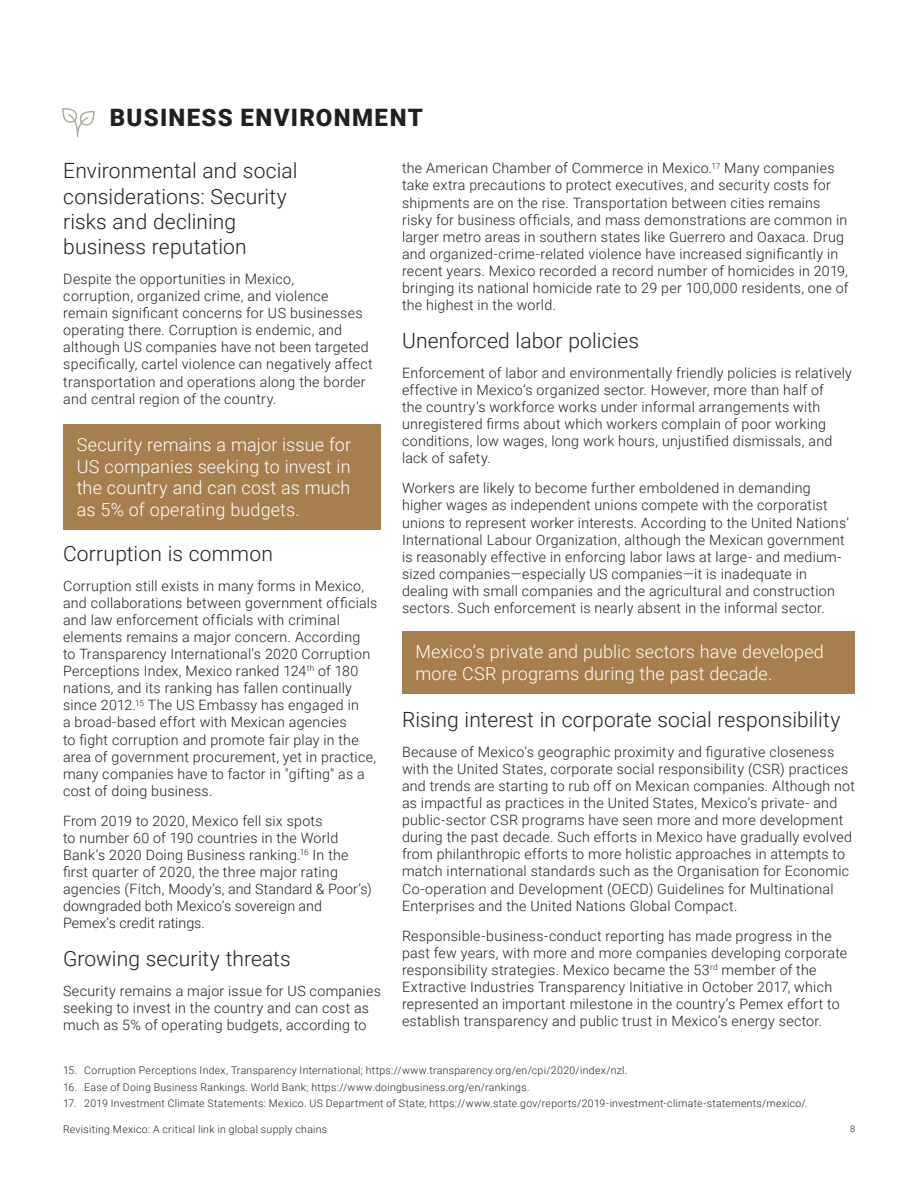
<style>
.page{position:relative;width:918px;height:1188px;background:#fff}
.page>*{position:absolute;margin:0;border:0;box-sizing:border-box;transform-origin:0 0}
.Body{font:900 24px "Roboto";letter-spacing:.055em;color:#231f20}
.Body-2{font:300 21px/25.2px "Roboto";letter-spacing:.005em;color:#231f20}
.Intro_text{font:300 18px/21.6px "Roboto";letter-spacing:.01em;color:#fff;text-align:justify}
.Body-3{font:300 14.25px/17.1px "Roboto";letter-spacing:.02em;color:#231f20}
.Note{font:300 10.5px "Roboto";letter-spacing:.03em;color:#231f20}
.t1{font:300 9px "Roboto";color:#231f20}
</style>
<div class="page">
<div style="left:63px;top:424px;width:318px;height:105px;background:#a77e4e"></div>
<div style="left:402px;top:631px;width:453px;height:62px;background:#a77e4e"></div>
<svg style="left:62px;top:108px;width:32px;height:29px"></svg>
<p class="Body" style="left:110px;top:101px;width:314px">BUSINESS ENVIRONMENT</p>
<p class="Body-2" style="left:63px;top:158px;width:236px">Environmental and social considerations: Security risks and declining business reputation</p>
<p class="Body-3" style="left:63px;top:270px;width:311px">Despite the opportunities in Mexico,<br>corruption, organized crime, and violence remain significant concerns for US businesses operating there. Corruption is endemic, and although US companies have not been targeted specifically, cartel violence can negatively affect transportation and operations along the border and central region of the country.</p>
<p class="Intro_text" style="left:77px;top:433px;width:276px">Security remains a major issue for US companies seeking to invest in the country and can cost as much as 5% of operating budgets.</p>
<p class="Body-2" style="left:63px;top:540px;width:212px">Corruption is common</p>
<p class="Body-3" style="left:63px;top:576px;width:316px">Corruption still exists in many forms in Mexico, and collaborations between government officials and law enforcement officials with criminal elements remains a major concern. According<br>to Transparency International’s 2020 Corruption Perceptions Index, Mexico ranked 124<sup>th</sup> of 180 nations, and its ranking has fallen continually since 2012.<sup>15</sup> The US Embassy has engaged in<br>a broad-based effort with Mexican agencies<br>to fight corruption and promote fair play in the area of government procurement, yet in practice, many companies have to factor in "gifting" as a cost of doing business.</p>
<p class="Body-3" style="left:63px;top:812px;width:310px">From 2019 to 2020, Mexico fell six spots<br>to number 60 of 190 countries in the World Bank’s 2020 Doing Business ranking.<sup>16</sup> In the first quarter of 2020, the three major rating agencies (Fitch, Moody’s, and Standard &amp; Poor’s) downgraded both Mexico’s sovereign and Pemex’s credit ratings.</p>
<p class="Body-2" style="left:63px;top:945px;width:229px">Growing security threats</p>
<p class="Body-3" style="left:63px;top:982px;width:319px">Security remains a major issue for US companies seeking to invest in the country and can cost as much as 5% of operating budgets, according to</p>
<p class="Body-3" style="left:402px;top:159px;width:448px">the American Chamber of Commerce in Mexico.<sup>17</sup> Many companies take extra precautions to protect executives, and security costs for shipments are on the rise. Transportation between cities remains risky for business officials, and mass demonstrations are common in larger metro areas in southern states like Guerrero and Oaxaca. Drug and organized-crime-related violence have increased significantly in recent years. Mexico recorded a record number of homicides in 2019, bringing its national homicide rate to 29 per 100,000 residents, one of the highest in the world.</p>
<p class="Body-2" style="left:402px;top:327px;width:239px">Unenforced labor policies</p>
<p class="Body-3" style="left:402px;top:364px;width:451px">Enforcement of labor and environmentally friendly policies is relatively effective in Mexico’s organized sector. However, more than half of<br>the country’s workforce works under informal arrangements with unregistered firms about which workers complain of poor working conditions, low wages, long work hours, unjustified dismissals, and lack of safety.</p>
<p class="Body-3" style="left:402px;top:479px;width:448px">Workers are likely to become further emboldened in demanding higher wages as independent unions compete with the corporatist unions to represent worker interests. According to the United Nations’ International Labour Organization, although the Mexican government is reasonably effective in enforcing labor laws at large- and medium&shy;sized companies—especially US companies—it is inadequate in dealing with small companies and the agricultural and construction sectors. Such enforcement is nearly absent in the informal sector.</p>
<p class="Intro_text" style="left:415px;top:641px;width:410px">Mexico’s private and public sectors have developed more CSR programs during the past decade.</p>
<p class="Body-2" style="left:402px;top:706px;width:440px">Rising interest in corporate social responsibility</p>
<p class="Body-3" style="left:402px;top:743px;width:454px">Because of Mexico’s geographic proximity and figurative closeness with the United States, corporate social responsibility (CSR) practices and trends are starting to rub off on Mexican companies. Although not as impactful as practices in the United States, Mexico’s private- and public-sector CSR programs have seen more and more development during the past decade. Such efforts in Mexico have gradually evolved from philanthropic efforts to more holistic approaches in attempts to match international standards such as the Organisation for Economic Co-operation and Development (OECD) Guidelines for Multinational Enterprises and the United Nations Global Compact.</p>
<p class="Body-3" style="left:402px;top:926px;width:447px">Responsible-business-conduct reporting has made progress in the past few years, with more and more companies developing corporate responsibility strategies. Mexico became the 53<sup>rd</sup> member of the Extractive Industries Transparency Initiative in October 2017, which represented an important milestone in the country’s Pemex effort to establish transparency and public trust in Mexico’s energy sector.</p>
<p class="Note" style="left:63px;top:1063px;width:566px">15. Corruption Perceptions Index, Transparency International; https://www.transparency.org/en/cpi/2020/index/nzl.</p>
<p class="Note" style="left:63px;top:1080px;width:468px">16. Ease of Doing Business Rankings. World Bank; https://www.doingbusiness.org/en/rankings.</p>
<p class="Note" style="left:63px;top:1096px;width:746px">17. 2019 Investment Climate Statements: Mexico. US Department of State; https://www.state.gov/reports/2019-investment-climate-statements/mexico/.</p>
<p class="Note" style="left:63px;top:1122px;width:266px">Revisiting Mexico: A critical link in global supply chains</p>
<p class="t1" style="left:850px;top:1122px;width:6px">8</p>
</div>
